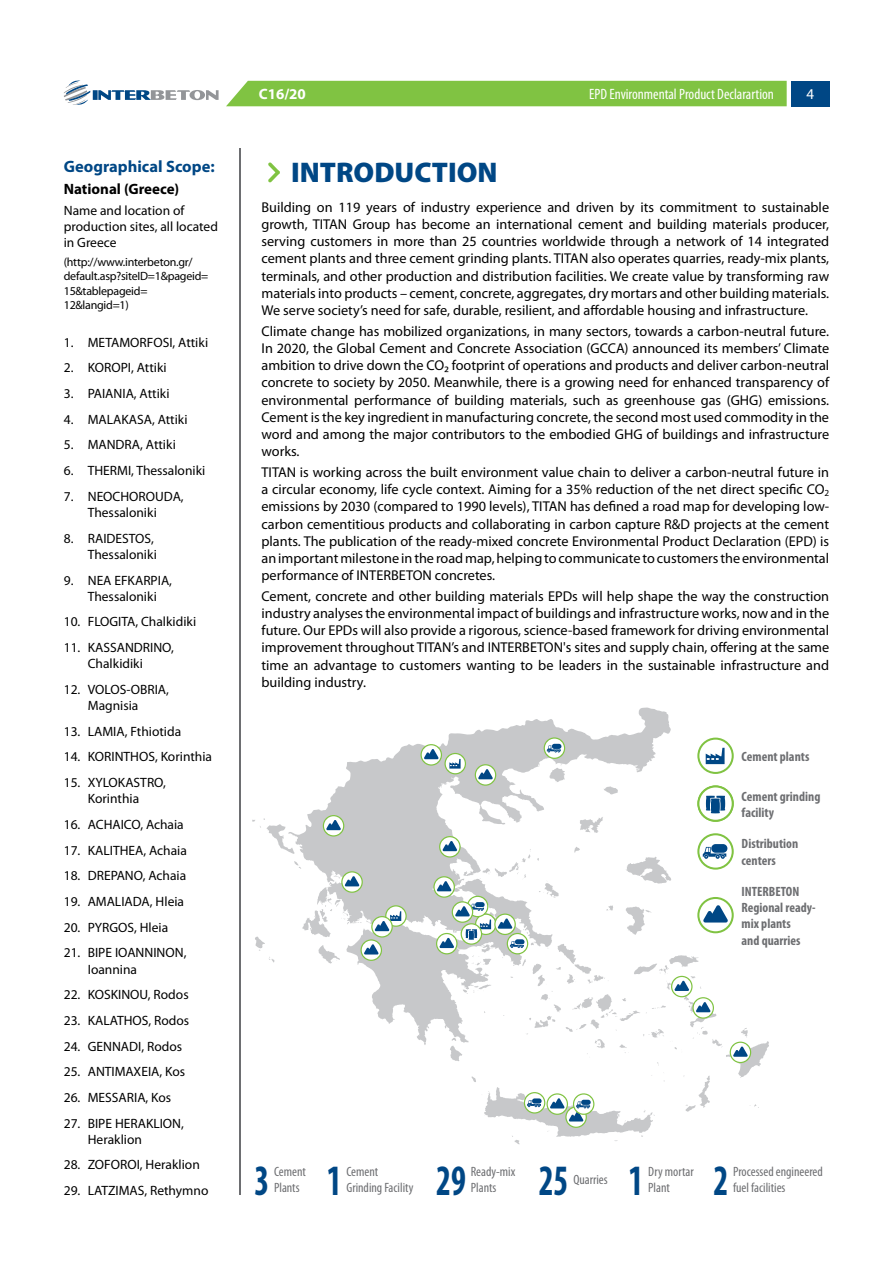
<style>
.page{position:relative;width:893px;height:1263px;background:#fff}
.page>*{position:absolute;margin:0;border:0;box-sizing:border-box;transform-origin:0 0}
.t1{font:700 condensed 43.5px "Myriad Pro";color:#004785;scale:.8 1}
.t2{font:900 28.5px "Myriad Pro";color:#004785}
.t3{font:700 16.5px "Myriad Pro";color:#004785}
.t4{font:condensed 15px "Myriad Pro";color:#fff}
.t5{font:700 15px "Myriad Pro";color:#000}
.t6{font:700 15px "Myriad Pro";color:#fff}
.t7{font:15px "Myriad Pro";color:#fff}
.t8{font:14.25px/17.1px "Myriad Pro";color:#000;text-align:justify}
.t9{font:13.5px/16.2px "Myriad Pro";color:#000;text-align:center}
.t10{font:condensed 13.5px "Myriad Pro";color:#6d6e71}
.t11{font:700 condensed 13.5px/16.2px "Myriad Pro";color:#6d6e71}
.t12{font:12px/14.4px "Myriad Pro";letter-spacing:-.02em;color:#000}
</style>
<div class="page">
<div style="left:226px;top:81px;width:561px;height:25px;background:#80c342"></div>
<div style="left:791px;top:81px;width:38px;height:25px;background:#004785"></div>
<svg style="left:64px;top:80px;width:155px;height:25px"></svg>
<svg style="left:268px;top:162px;width:12px;height:21px"></svg>
<hr style="left:240px;top:149px;width:1px;height:1046px;background:#6d6e71">
<svg style="left:252px;top:707px;width:517px;height:437px"></svg>
<svg style="left:544px;top:737px;width:21px;height:22px"></svg>
<svg style="left:671px;top:976px;width:43px;height:43px"></svg>
<svg style="left:730px;top:1041px;width:21px;height:22px"></svg>
<svg style="left:360px;top:905px;width:47px;height:56px"></svg>
<svg style="left:341px;top:871px;width:22px;height:22px"></svg>
<svg style="left:439px;top:836px;width:22px;height:21px"></svg>
<svg style="left:323px;top:815px;width:21px;height:21px"></svg>
<svg style="left:420px;top:744px;width:46px;height:30px"></svg>
<svg style="left:475px;top:764px;width:21px;height:22px"></svg>
<svg style="left:433px;top:876px;width:95px;height:78px"></svg>
<svg style="left:524px;top:1092px;width:70px;height:36px"></svg>
<p class="t3" style="left:64px;top:156px;width:152px">Geographical Scope:</p>
<p class="t5" style="left:64px;top:180px;width:117px">National (Greece)</p>
<p class="t9" style="left:64px;top:202px;width:156px;text-align:left">Name and location of production sites, all located in Greece</p>
<p class="t12" style="left:64px;top:255px;width:146px">(http://www.inter beton.gr / default.asp?siteID=1&amp;pageid=<br>15&amp;tablepageid=<br>12&amp;langid=1)</p>
<p class="t9" style="left:64px;top:334px;width:146px">1. METAMORFOSI, Attiki</p>
<p class="t9" style="left:64px;top:360px;width:105px">2. KOROPI, Attiki</p>
<p class="t9" style="left:64px;top:385px;width:107px">3. PAIANIA, Attiki</p>
<p class="t9" style="left:64px;top:411px;width:125px">4. MALAKASA, Attiki</p>
<p class="t9" style="left:64px;top:437px;width:114px">5. MANDRA, Attiki</p>
<p class="t9" style="left:64px;top:462px;width:143px">6. THERMI, Thessaloniki</p>
<p class="t9" style="left:64px;top:488px;width:121px">7. NEOCHOROUDA,<br>Thessaloniki</p>
<p class="t9" style="left:64px;top:530px;width:95px;text-align:right">8. RAIDESTOS,<br>Thessaloniki</p>
<p class="t9" style="left:88px;top:572px;width:86px;text-align:left;text-indent:-24px">9. NEA EFKARPIA,<br>Thessaloniki</p>
<p class="t9" style="left:64px;top:613px;width:134px">10. FLOGITA, Chalkidiki</p>
<p class="t9" style="left:64px;top:639px;width:112px">11. KASSANDRINO,<br>Chalkidiki</p>
<p class="t9" style="left:64px;top:681px;width:107px">12. VOLOS-OBRIA,<br>Magnisia</p>
<p class="t9" style="left:64px;top:723px;width:119px">13. LAMIA, Fthiotida</p>
<p class="t9" style="left:64px;top:749px;width:150px">14. KORINTHOS, Korinthia</p>
<p class="t9" style="left:64px;top:774px;width:104px">15. XYLOKASTRO,<br>Korinthia</p>
<p class="t9" style="left:64px;top:816px;width:122px">16. ACHAICO, Achaia</p>
<p class="t9" style="left:64px;top:842px;width:125px">17. KALITHEA, Achaia</p>
<p class="t9" style="left:64px;top:867px;width:124px">18. DREPANO, Achaia</p>
<p class="t9" style="left:64px;top:893px;width:122px">19. AMALIADA, Hleia</p>
<p class="t9" style="left:64px;top:919px;width:106px">20. PYRGOS, Hleia</p>
<p class="t9" style="left:88px;top:944px;width:100px;text-align:left;text-indent:-24px">21. BIPE IOANNINON,<br>Ioannina</p>
<p class="t9" style="left:64px;top:986px;width:126px">22. KOSKINOU, Rodos</p>
<p class="t9" style="left:64px;top:1012px;width:127px">23. KALATHOS, Rodos</p>
<p class="t9" style="left:64px;top:1038px;width:120px">24. GENNADI, Rodos</p>
<p class="t9" style="left:64px;top:1063px;width:123px">25. ANTIMAXEIA, Kos</p>
<p class="t9" style="left:64px;top:1089px;width:109px">26. MESSARIA, Kos</p>
<p class="t9" style="left:88px;top:1115px;width:98px;text-align:left;text-indent:-24px">27. BIPE HERAKLION,<br>Heraklion</p>
<p class="t9" style="left:64px;top:1156px;width:138px">28. ZOFOROI, Heraklion</p>
<p class="t9" style="left:64px;top:1182px;width:146px">29. LATZIMAS, Rethymno</p>
<p class="t6" style="left:259px;top:84px;width:49px">C16/20</p>
<p class="t4" style="left:589px;top:85px;width:186px">EPD Environmental Product Declarartion</p>
<p class="t7" style="left:806px;top:85px;width:9px">4</p>
<h2 class="t2" style="left:291px;top:153px;width:208px">INTRODUCTION</h2>
<p class="t8" style="left:261px;top:199px;width:569px">Building on 119 years of industry experience and driven by its commitment to sustainable growth, TITAN Group has become an international cement and building materials producer, serving customers in more than 25 countries worldwide through a network of 14 integrated cement plants and three cement grinding plants. TITAN also operates quarries, ready-mix plants, terminals, and other production and distribution facilities. We create value by transforming raw materials into products – cement, concrete, aggregates, dry mortars and other building materials.<br>We serve society’s need for safe, durable, resilient, and affordable housing and infrastructure.</p>
<p class="t8" style="left:261px;top:323px;width:569px">Climate change has mobilized organizations, in many sectors, towards a carbon-neutral future.<br>In 2020, the Global Cement and Concrete Association (GCCA) announced its members’ Climate ambition to drive down the CO₂ footprint of operations and products and deliver carbon-neutral concrete to society by 2050. Meanwhile, there is a growing need for enhanced transparency of environmental performance of building materials, such as greenhouse gas (GHG) emissions.<br>Cement is the key ingredient in manufacturing concrete, the second most used commodity in the word and among the major contributors to the embodied GHG of buildings and infrastructure works.</p>
<p class="t8" style="left:261px;top:464px;width:569px">TITAN is working across the built environment value chain to deliver a carbon-neutral future in a circular economy, life cycle context. Aiming for a 35% reduction of the net direct specific CO<sub>2 </sub>emissions by 2030 (compared to 1990 levels), TITAN has defined a road map for developing low&shy;carbon cementitious products and collaborating in carbon capture R&amp;D projects at the cement plants. The publication of the ready-mixed concrete Environmental Product Declaration (EPD) is an important milestone in the road map, helping to communicate to customers the environmental performance of INTERBETON concretes.</p>
<p class="t8" style="left:261px;top:588px;width:569px">Cement, concrete and other building materials EPDs will help shape the way the construction industry analyses the environmental impact of buildings and infrastructure works, now and in the future. Our EPDs will also provide a rigorous, science-based framework for driving environmental improvement throughout TITAN’s and INTERBETON's sites and supply chain, offering at the same time an advantage to customers wanting to be leaders in the sustainable infrastructure and building industry.</p>
<p class="t11" style="left:742px;top:748px;width:69px">Cement plants</p>
<p class="t11" style="left:742px;top:788px;width:80px">Cement grinding facility</p>
<p class="t11" style="left:742px;top:835px;width:58px">Distribution centers</p>
<p class="t11" style="left:742px;top:883px;width:76px">INTERBETON<br>Regional ready&shy;mix plants<br>and quarries</p>
<h1 class="t1" style="left:254px;top:1153px;width:20px">3</h1>
<p class="t10" style="left:274px;top:1163px;width:33px">Cement</p>
<p class="t10" style="left:274px;top:1179px;width:27px">Plants</p>
<h1 class="t1" style="left:327px;top:1153px;width:20px">1</h1>
<p class="t10" style="left:346px;top:1163px;width:33px">Cement</p>
<p class="t10" style="left:346px;top:1179px;width:69px">Grinding Facility</p>
<h1 class="t1" style="left:436px;top:1153px;width:39px">29</h1>
<p class="t10" style="left:471px;top:1163px;width:46px">Ready-mix</p>
<p class="t10" style="left:471px;top:1179px;width:27px">Plants</p>
<h1 class="t1" style="left:539px;top:1153px;width:39px">25</h1>
<p class="t10" style="left:573px;top:1171px;width:36px">Quarries</p>
<h1 class="t1" style="left:628px;top:1153px;width:20px">1</h1>
<p class="t10" style="left:648px;top:1163px;width:47px">Dry mortar</p>
<p class="t10" style="left:648px;top:1179px;width:23px">Plant</p>
<h1 class="t1" style="left:713px;top:1153px;width:20px">2</h1>
<p class="t10" style="left:733px;top:1163px;width:91px">Processed engineered</p>
<p class="t10" style="left:733px;top:1179px;width:54px">fuel facilities</p>
</div>
